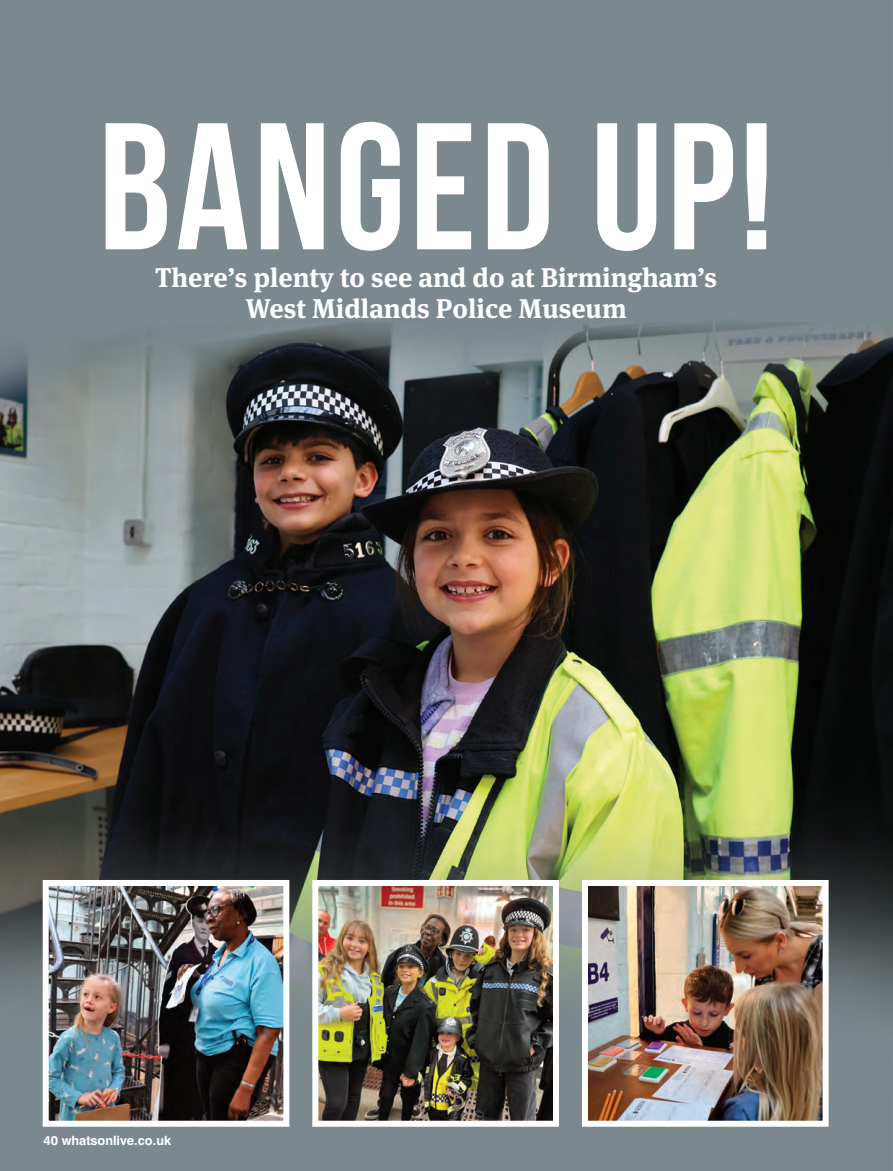
<style>
.page{position:relative;width:893px;height:1171px;background:#fff}
.page>*{position:absolute;margin:0;border:0;box-sizing:border-box;transform-origin:0 0}
.t1{font:180px "Bebas Neue";letter-spacing:.025em;color:#fff}
.t2{font:700 27px/31.5px "Meta Serif";color:#fff;text-align:center}
.t3{font:700 12.9px "Swiss 721 BT";color:#fff}
</style>
<div class="page">
<img style="left:0;top:0;width:892px;height:1170px">
<img style="left:50px;top:886px;width:232px;height:233px">
<div style="left:43px;top:879px;width:246px;height:247px;border:6px solid #fff"></div>
<img style="left:589px;top:886px;width:232px;height:233px">
<div style="left:582px;top:879px;width:246px;height:247px;border:6px solid #fff"></div>
<img style="left:319px;top:886px;width:233px;height:233px">
<div style="left:312px;top:879px;width:247px;height:247px;border:6px solid #fff"></div>
<p class="t1" style="left:98px;top:82px;width:677px">BANGED UP!</p>
<p class="t2" style="left:155px;top:263px;width:563px">There’s plenty to see and do at Birmingham’s<br>West Midlands Police Museum</p>
<p class="t3" style="left:43px;top:1135px;width:129px">40 whatsonlive.co.uk</p>
</div>
